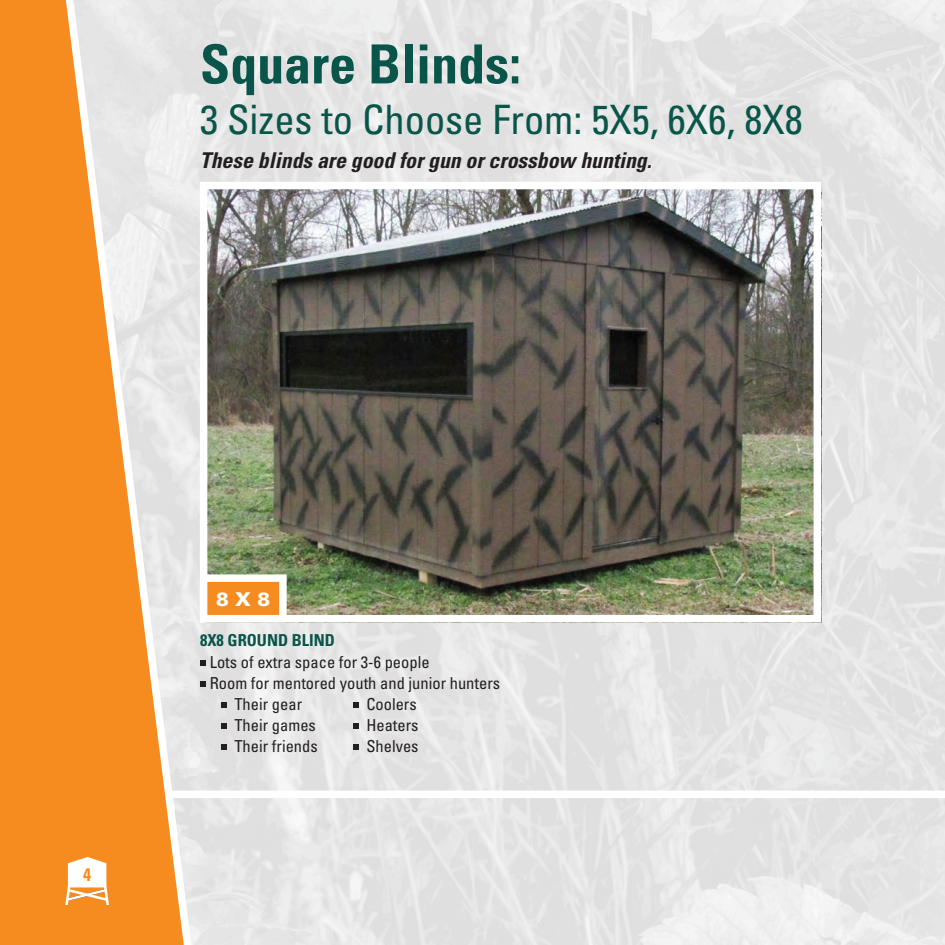
<style>
.page{position:relative;width:945px;height:945px;background:#fff}
.page>*{position:absolute;margin:0;border:0;box-sizing:border-box;transform-origin:0 0}
.t1{font:700 condensed 54px "Univers";color:#095549}
.t2{font:condensed 40.5px "Univers";color:#095549}
.t3{font:italic 700 condensed 21.75px "Univers";color:#231f20}
.t4{font:900 19.05px "Univers";color:#fff}
.t5{font:700 condensed 18px "Univers";color:#f68c1f}
.t6{font:condensed 16.5px "Univers";color:#231f20}
.Subhead{font:700 condensed 16.5px "Univers";color:#095549}
</style>
<div class="page">
<img style="left:197px;top:0;width:748px;height:945px">
<div style="left:27px;top:791px;width:918px;height:7px;background:#fff"></div>
<svg style="left:0;top:0;width:197px;height:945px;background:#f1ae6a"></svg>
<img style="left:209px;top:191px;width:603px;height:422px">
<div style="left:200px;top:182px;width:621px;height:440px;border:8px solid #fff"></div>
<svg style="left:196px;top:571px;width:94px;height:55px"></svg>
<svg style="left:200px;top:660px;width:6px;height:6px"></svg>
<svg style="left:200px;top:681px;width:6px;height:6px"></svg>
<svg style="left:221px;top:702px;width:6px;height:6px"></svg>
<svg style="left:353px;top:702px;width:6px;height:6px"></svg>
<svg style="left:221px;top:723px;width:6px;height:6px"></svg>
<svg style="left:353px;top:723px;width:6px;height:6px"></svg>
<svg style="left:221px;top:744px;width:6px;height:6px"></svg>
<svg style="left:353px;top:744px;width:6px;height:6px"></svg>
<svg style="left:65px;top:857px;width:44px;height:47px"></svg>
<p class="t1" style="left:200px;top:31px;width:322px">Square Blinds:</p>
<p class="t2" style="left:200px;top:94px;width:604px">3 Sizes to Choose From: 5X5, 6X6, 8X8</p>
<p class="t3" style="left:200px;top:147px;width:453px">These blinds are good for gun or crossbow hunting.</p>
<p class="t5" style="left:83px;top:863px;width:9px">4</p>
<p class="t4" style="left:216px;top:587px;width:56px">8 X 8</p>
<p class="Subhead" style="left:200px;top:630px;width:136px">8X8 GROUND BLIND</p>
<p class="t6" style="left:210px;top:652px;width:221px">Lots of extra space for 3-6 people</p>
<p class="t6" style="left:210px;top:673px;width:292px">Room for mentored youth and junior hunters</p>
<p class="t6" style="left:234px;top:694px;width:69px">Their gear</p>
<p class="t6" style="left:366px;top:694px;width:52px">Coolers</p>
<p class="t6" style="left:234px;top:715px;width:83px">Their games</p>
<p class="t6" style="left:366px;top:715px;width:54px">Heaters</p>
<p class="t6" style="left:234px;top:736px;width:85px">Their friends</p>
<p class="t6" style="left:366px;top:736px;width:54px">Shelves</p>
</div>
